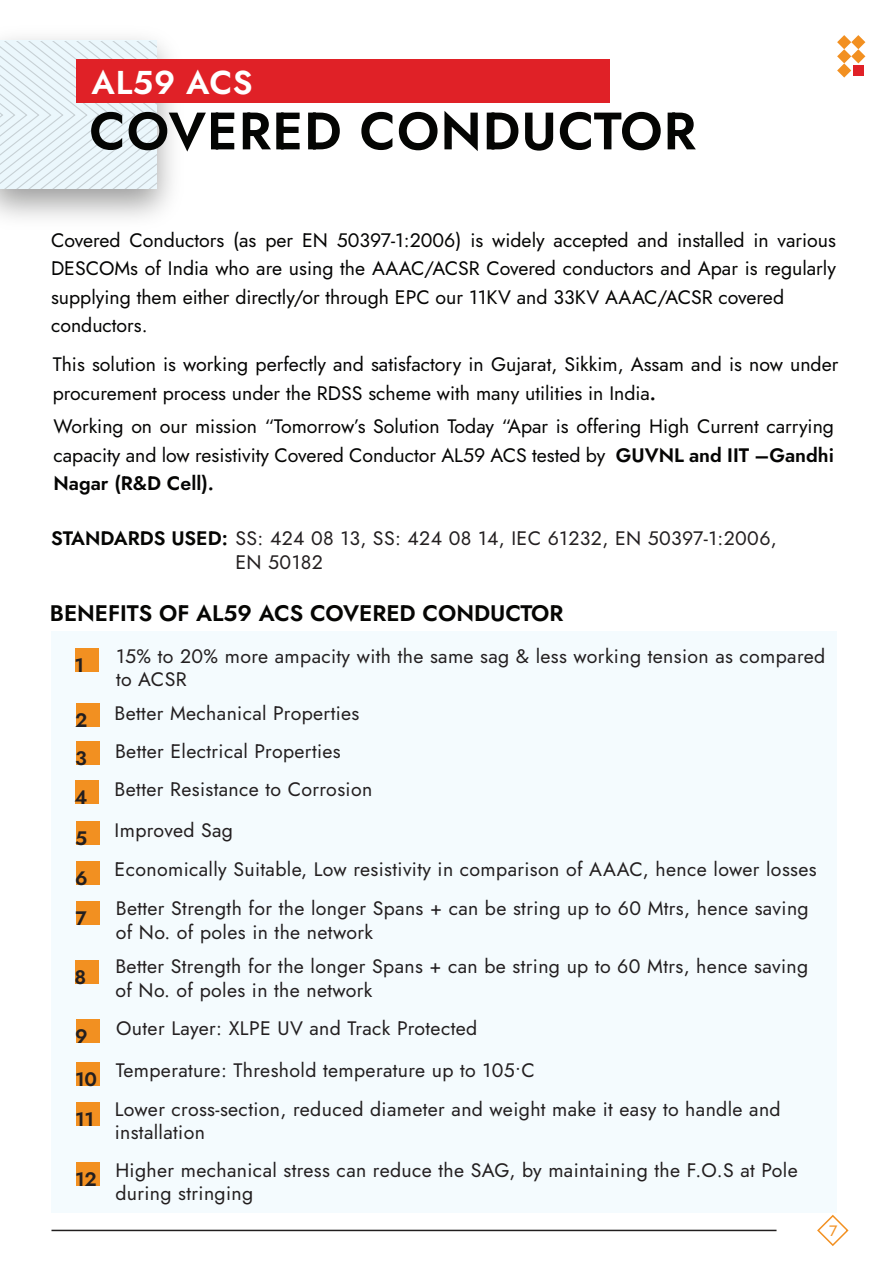
<style>
.page{position:relative;width:893px;height:1263px;background:#fff}
.page>*{position:absolute;margin:0;border:0;box-sizing:border-box;transform-origin:0 0}
.t1{font:600 52.5px "Jost";letter-spacing:.02em;color:#040503}
.t2{font:600 33px "Jost";letter-spacing:.02em;color:#fff}
.t3{font:600 24.45px "Jost";color:#231f20}
.t4{font:600 22.5px "Jost";color:#060604}
.t5{font:19.5px/23.4px "Jost";letter-spacing:.02em;color:#231f20}
.t6{font:19.5px/28.5px "Jost";color:#050504}
.t7{font:600 19.5px/39.6px "Jost";color:#231f20;text-align:justify}
.t8{font:15px "Jost";color:#f29021;scale:1.05 1}
.s1{font-weight:600}
.s2{font-weight:600;color:#060604}
</style>
<div class="page">
<img style="left:0;top:38px;width:172px;height:180px">
<svg style="left:0;top:41px;width:156px;height:148px;background:#e5f0f5"></svg>
<div style="left:77px;top:59px;width:533px;height:44px;background:#e02127"></div>
<svg style="left:837px;top:35px;width:28px;height:43px"></svg>
<div style="left:51px;top:631px;width:785px;height:582px;background:#f4fbfe"></div>
<div style="left:75px;top:648px;width:24px;height:24px;background:#f29021"></div>
<div style="left:76px;top:703px;width:24px;height:23px;background:#f29021"></div>
<div style="left:76px;top:741px;width:24px;height:24px;background:#f29021"></div>
<div style="left:75px;top:780px;width:24px;height:24px;background:#f29021"></div>
<div style="left:76px;top:821px;width:24px;height:24px;background:#f29021"></div>
<div style="left:76px;top:861px;width:24px;height:24px;background:#f29021"></div>
<div style="left:76px;top:901px;width:24px;height:23px;background:#f29021"></div>
<div style="left:75px;top:960px;width:24px;height:24px;background:#f29021"></div>
<div style="left:76px;top:1019px;width:24px;height:24px;background:#f29021"></div>
<div style="left:76px;top:1062px;width:24px;height:24px;background:#f29021"></div>
<div style="left:76px;top:1102px;width:24px;height:24px;background:#f29021"></div>
<div style="left:76px;top:1162px;width:24px;height:24px;background:#f29021"></div>
<svg style="left:817px;top:1214px;width:32px;height:32px"></svg>
<hr style="left:51px;top:1230px;width:725px;height:1px;background:#211e1e">
<h2 class="t2" style="left:92px;top:60px;width:163px">AL59 ACS</h2>
<h1 class="t1" style="left:89px;top:95px;width:608px">COVERED CONDUCTOR</h1>
<p class="t6" style="left:51px;top:226px;width:786px">Covered Conductors (as per EN 50397-1:2006) is widely accepted and installed in various DESCOMs of India who are using the AAAC/ACSR Covered conductors and Apar is regularly supplying them either directly/or through EPC our 11KV and 33KV AAAC/ACSR covered conductors.</p>
<p class="t6" style="left:53px;top:350px;width:787px">This solution is working perfectly and satisfactory in Gujarat, Sikkim, Assam and is now under procurement process under the RDSS scheme with many utilities in India<span class="s1">.</span></p>
<p class="t6" style="left:54px;top:412px;width:782px;text-align:justify">Working on our mission “Tomorrow’s Solution Today “Apar is offering High Current carrying capacity and low resistivity Covered Conductor AL59 ACS tested by <span class="s1">GUVNL and IIT –Gandhi Nagar (R&amp;D Cell).</span></p>
<p class="t5" style="left:235px;top:527px;width:543px;text-indent:-184px"><span class="s2">STANDARDS USED:</span> SS: 424 08 13, SS: 424 08 14, IEC 61232, EN 50397-1:2006,<br>EN 50182</p>
<p class="t4" style="left:50px;top:598px;width:515px">BENEFITS OF AL59 ACS COVERED CONDUCTOR</p>
<p class="t7" style="left:75px;top:646px;width:11px">1</p>
<p class="t5" style="left:116px;top:645px;width:711px">15% to 20% more ampacity with the same sag &amp; less working tension as compared to ACSR</p>
<p class="t5" style="left:115px;top:694px;width:259px;line-height:38.1px">Better Mechanical Properties<br>Better Electrical Properties<br>Better Resistance to Corrosion</p>
<p class="t5" style="left:115px;top:811px;width:704px;line-height:39px">Improved Sag<br>Economically Suitable, Low resistivity in comparison of AAAC, hence lower losses<br>Better Strength for the longer Spans + can be string up to 60 Mtrs, hence saving</p>
<p class="t5" style="left:115px;top:915px;width:694px;line-height:34.8px">of No. of poles in the network<br>Better Strength for the longer Spans + can be string up to 60 Mtrs, hence saving</p>
<p class="t5" style="left:115px;top:971px;width:363px;line-height:37.8px">of No. of poles in the network<br>Outer Layer: XLPE UV and Track Protected</p>
<p class="t5" style="left:115px;top:1051px;width:667px;line-height:38.5px">Temperature: Threshold temperature up to 105•C<br>Lower cross-section, reduced diameter and weight make it easy to handle and</p>
<p class="t5" style="left:115px;top:1114px;width:684px;line-height:37.5px">installation<br>Higher mechanical stress can reduce the SAG, by maintaining the F.O.S at Pole</p>
<p class="t5" style="left:115px;top:1182px;width:139px">during stringing</p>
<p class="t3" style="left:80px;top:700px;width:14px">1</p>
<p class="t7" style="left:75px;top:700px;width:14px">2<br>3<br>4<br>5<br>6<br>7</p>
<p class="t7" style="left:75px;top:957px;width:13px">8</p>
<p class="t7" style="left:75px;top:1015px;width:24px;line-height:42.8px">9<br>10</p>
<p class="t7" style="left:75px;top:1099px;width:21px">11</p>
<p class="t7" style="left:75px;top:1159px;width:23px">12</p>
<p class="t8" style="left:829px;top:1220px;width:9px">7</p>
</div>
